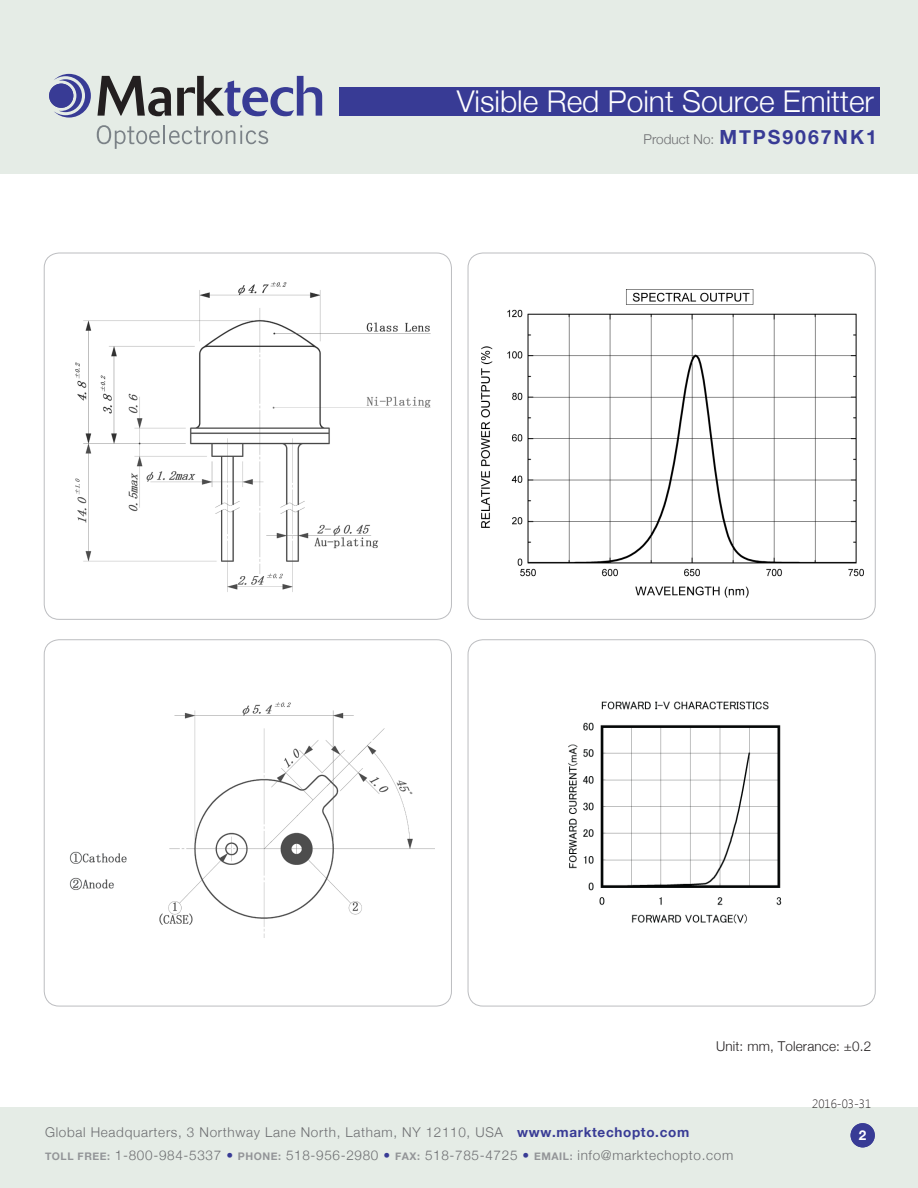
<style>
.page{position:relative;width:918px;height:1188px;background:#fff}
.page>*{position:absolute;margin:0;border:0;box-sizing:border-box;transform-origin:0 0}
.t1{font:300 30px "Helvetica Neue";color:#fff}
.t2{font:300 13.5px/22.5px "Helvetica Neue";letter-spacing:.05em;color:#6d6e71}
.t3{font:300 13.5px "Helvetica Neue";letter-spacing:.01em;color:#231f20}
.t4{font:300 13.5px "Helvetica Neue";color:#6d6e71}
.t5{font:700 13.5px "Helvetica Neue";color:#fff}
.t6{font:300 12px "Segoe UI";color:#231f20}
.s1{font-weight:700;font-size:19.5px;color:#383b95}
.s2{font-family:"Arial";font-weight:700;font-size:19.5px;color:#383b95}
.s3{font-weight:700;color:#383b95}
.s4{font-weight:700;font-size:10.5px;color:#939598}
.s5{color:#383b95}
</style>
<div class="page">
<div style="left:0;top:1107px;width:918px;height:81px;background:#e5ece6"></div>
<div style="left:0;top:0;width:918px;height:173px;background:#e5ece6"></div>
<div style="left:340px;top:87px;width:540px;height:28px;background:#383b95"></div>
<svg style="left:97px;top:125px;width:171px;height:24px"></svg>
<svg style="left:54px;top:74px;width:37px;height:44px"></svg>
<div style="left:49px;top:84px;width:24px;height:24px;background:#383b95;border-radius:50%"></div>
<svg style="left:97px;top:76px;width:74px;height:40px"></svg>
<svg style="left:177px;top:76px;width:145px;height:40px"></svg>
<div style="left:851px;top:1123px;width:24px;height:24px;background:#383b95;border-radius:50%"></div>
<img style="left:568px;top:701px;width:214px;height:223px">
<img style="left:69px;top:851px;width:58px;height:39px">
<img style="left:75px;top:282px;width:356px;height:310px">
<img style="left:159px;top:702px;width:275px;height:235px">
<img style="left:481px;top:289px;width:382px;height:308px">
<h1 class="t1" style="left:457px;top:90px;width:419px">Visible Red Point Source Emitter</h1>
<p class="t4" style="left:644px;top:134px;width:235px">Product No: <span class="s1">MTPS9067N</span><span class="s2">K</span><span class="s1">1</span></p>
<p class="t3" style="left:716px;top:1038px;width:157px">Unit: mm, Tolerance: ±0.2</p>
<p class="t2" style="left:45px;top:1122px;width:690px">Global Headquarters, 3 Northway Lane North, Latham, NY 12110, USA <span class="s3">www.marktechopto.com<br></span><span class="s4">TOLL FREE:</span> 1-800-984-5337 <span class="s5">•</span> <span class="s4">PHONE:</span> 518-956-2980 <span class="s5">•</span> <span class="s4">FAX:</span> 518-785-4725 <span class="s5">•</span> <span class="s4">EMAIL:</span> info@marktechopto.com</p>
<p class="t6" style="left:812px;top:1096px;width:60px">2016-03-31</p>
<p class="t5" style="left:859px;top:1130px;width:9px">2</p>
</div>
